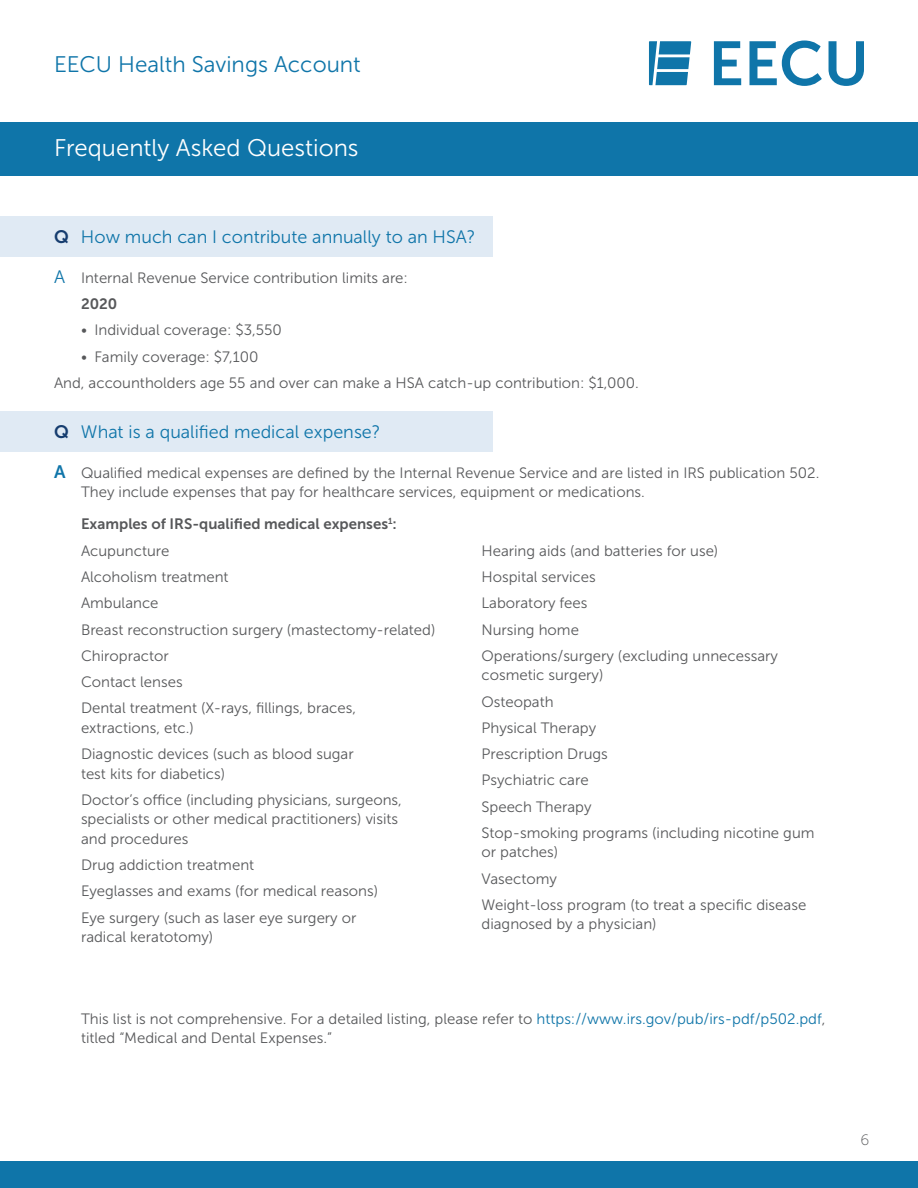
<style>
.page{position:relative;width:918px;height:1188px;background:#fff}
.page>*{position:absolute;margin:0;border:0;box-sizing:border-box;transform-origin:0 0}
.Subheads_Large{font:24px "Museo Sans 300";color:#fff}
.t1{font:22.5px "Museo Sans 300";color:#0f75a9}
.Subheads{font:18px "Museo Sans 300";color:#0f75a9}
.Body_copy{font:15px/19.5px "Museo Sans 300";color:#57585a}
.Subheads-2{font:15px "Museo Sans 300";color:#57585a}
.Body_copy-2{font:15px "Museo Sans 700";color:#57585a}
.t2{font:15px "Museo Sans 100";color:#57585a}
.s1{font-family:"Museo Sans 700";color:#163d6f}
.s2{font-size:18px;color:#0f75a9}
.s3{font-family:"Museo Sans 700";font-size:18px;color:#0f75a9}
.s4{color:#0f75a9}
</style>
<div class="page">
<div style="left:0;top:216px;width:493px;height:40px;background:#e0eaf4"></div>
<div style="left:0;top:412px;width:493px;height:40px;background:#e0eaf4"></div>
<div style="left:0;top:1161px;width:918px;height:27px;background:#0f75a9"></div>
<div style="left:0;top:122px;width:918px;height:54px;background:#0f75a9"></div>
<svg style="left:649px;top:41px;width:42px;height:44px"></svg>
<svg style="left:714px;top:41px;width:27px;height:44px"></svg>
<svg style="left:749px;top:41px;width:73px;height:45px"></svg>
<svg style="left:829px;top:41px;width:35px;height:45px"></svg>
<p class="t1" style="left:54px;top:52px;width:308px">EECU Health Savings Account</p>
<p class="Subheads_Large" style="left:54px;top:135px;width:306px">Frequently Asked Questions</p>
<p class="Subheads" style="left:54px;top:227px;width:423px"><span class="s1">Q</span> How much can I contribute annually to an HSA?</p>
<p class="Body_copy" style="left:54px;top:268px;width:356px"><span class="s2">A</span> Internal Revenue Service contribution limits are:</p>
<p class="Body_copy-2" style="left:81px;top:295px;width:38px">2020</p>
<p class="Body_copy" style="left:81px;top:320px;width:202px">• Individual coverage: $3,550</p>
<p class="Body_copy" style="left:81px;top:347px;width:179px">• Family coverage: $7,100</p>
<p class="Subheads-2" style="left:54px;top:375px;width:586px">And, accountholders age 55 and over can make a HSA catch-up contribution: $1,000.</p>
<p class="Subheads" style="left:54px;top:422px;width:328px"><span class="s1">Q</span> What is a qualified medical expense?</p>
<p class="Body_copy" style="left:81px;top:463px;width:740px;text-indent:-27px"><span class="s3">A</span> Qualified medical expenses are defined by the Internal Revenue Service and are listed in IRS publication 502.<br>They include expenses that pay for healthcare services, equipment or medications.</p>
<p class="Body_copy-2" style="left:81px;top:515px;width:317px">Examples of IRS-qualified medical expenses<sup>1</sup>:</p>
<p class="Body_copy" style="left:81px;top:541px;width:90px">Acupuncture</p>
<p class="Body_copy" style="left:81px;top:567px;width:149px">Alcoholism treatment</p>
<p class="Body_copy" style="left:81px;top:593px;width:79px">Ambulance</p>
<p class="Body_copy" style="left:81px;top:620px;width:356px">Breast reconstruction surgery (mastectomy-related)</p>
<p class="Body_copy" style="left:81px;top:646px;width:89px">Chiropractor</p>
<p class="Body_copy" style="left:81px;top:672px;width:103px">Contact lenses</p>
<p class="Body_copy" style="left:81px;top:698px;width:277px">Dental treatment (X-rays, fillings, braces, extractions, etc.)</p>
<p class="Body_copy" style="left:81px;top:744px;width:274px">Diagnostic devices (such as blood sugar test kits for diabetics)</p>
<p class="Body_copy" style="left:81px;top:790px;width:322px">Doctor’s office (including physicians, surgeons, specialists or other medical practitioners) visits and procedures</p>
<p class="Body_copy" style="left:81px;top:855px;width:175px">Drug addiction treatment</p>
<p class="Body_copy" style="left:81px;top:881px;width:299px">Eyeglasses and exams (for medical reasons)</p>
<p class="Body_copy" style="left:81px;top:908px;width:277px">Eye surgery (such as laser eye surgery or radical keratotomy)</p>
<p class="Body_copy" style="left:482px;top:541px;width:238px">Hearing aids (and batteries for use)</p>
<p class="Body_copy" style="left:482px;top:567px;width:116px">Hospital services</p>
<p class="Body_copy" style="left:482px;top:593px;width:108px">Laboratory fees</p>
<p class="Body_copy" style="left:482px;top:620px;width:99px">Nursing home</p>
<p class="Body_copy" style="left:482px;top:646px;width:298px">Operations/surgery (excluding unnecessary cosmetic surgery)</p>
<p class="Body_copy" style="left:482px;top:692px;width:74px">Osteopath</p>
<p class="Body_copy" style="left:482px;top:718px;width:116px">Physical Therapy</p>
<p class="Body_copy" style="left:482px;top:744px;width:128px">Prescription Drugs</p>
<p class="Body_copy" style="left:482px;top:770px;width:109px">Psychiatric care</p>
<p class="Body_copy" style="left:482px;top:797px;width:112px">Speech Therapy</p>
<p class="Body_copy" style="left:482px;top:823px;width:335px">Stop-smoking programs (including nicotine gum or patches)</p>
<p class="Body_copy" style="left:482px;top:869px;width:77px">Vasectomy</p>
<p class="Body_copy" style="left:482px;top:895px;width:326px">Weight-loss program (to treat a specific disease diagnosed by a physician)</p>
<p class="Body_copy" style="left:81px;top:1009px;width:746px">This list is not comprehensive. For a detailed listing, please refer to <span class="s4">https://www.irs.gov/pub/irs-pdf/p502.pdf</span>, titled “Medical and Dental Expenses.”</p>
<p class="t2" style="left:861px;top:1132px;width:10px">6</p>
</div>
